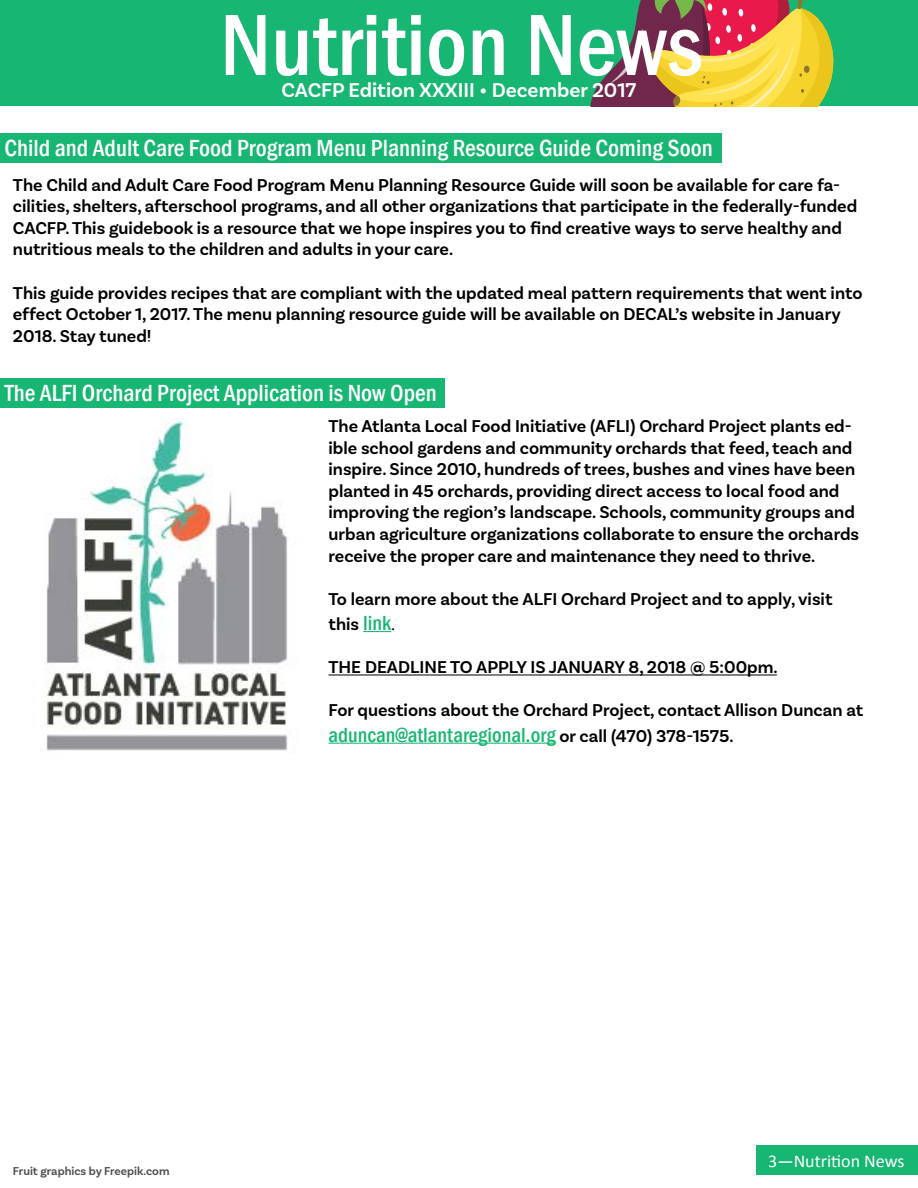
<style>
.page{position:relative;width:918px;height:1188px;background:#fff}
.page>*{position:absolute;margin:0;border:0;box-sizing:border-box;transform-origin:0 0}
.t1{font:500 condensed 90px "Franklin Gothic";color:#fff}
.t2{font:500 condensed 24px "Franklin Gothic";color:#fff}
.t3{font:500 condensed 21px "Franklin Gothic";color:#17b673}
.t4{font:600 21px "Basic Sans";color:#fff}
.t5{font:600 18px/21.6px "Basic Sans";color:#000}
.t6{font:18px "Calibri";color:#fff}
.t7{font:600 12px "Basic Sans";color:#4d4d4f}
.s1{font-family:"Franklin Gothic";font-weight:500;font-stretch:condensed;font-size:21px;color:#17b673}
.s2{font-family:"Minion Pro";font-weight:400}
.s3{font-family:"Basic Sans";font-weight:600;font-stretch:normal;font-size:18px;color:#000}
</style>
<div class="page">
<div style="left:0;top:0;width:918px;height:106px;background:#17b673"></div>
<svg style="left:590px;top:0;width:243px;height:106px"></svg>
<div style="left:756px;top:1145px;width:156px;height:29px;background:#17b673"></div>
<div style="left:762px;top:1145px;width:156px;height:29px;background:#17b673"></div>
<img style="left:44px;top:418px;width:244px;height:333px">
<svg style="left:363px;top:631px;width:28px;height:1px"></svg>
<hr style="left:328px;top:675px;width:449px;height:1px;background:#000">
<hr style="left:328px;top:743px;width:228px;height:1px;background:#17b673">
<div style="left:0;top:133px;width:721px;height:30px;background:#17b673"></div>
<div style="left:0;top:378px;width:445px;height:30px;background:#17b673"></div>
<h1 class="t1" style="left:220px;top:-14px;width:484px">Nutrition News</h1>
<p class="t4" style="left:282px;top:77px;width:356px">CACFP Edition XXXIII • December 2017</p>
<h2 class="t2" style="left:4px;top:133px;width:710px">Child and Adult Care Food Program Menu Planning Resource Guide Coming Soon</h2>
<p class="t5" style="left:13px;top:174px;width:846px">The Child and Adult Care Food Program Menu Planning Resource Guide will soon be available for care fa&shy;cilities, shelters, afterschool programs, and all other organizations that participate in the federally-funded CACFP. This guidebook is a resource that we hope inspires you to find creative ways to serve healthy and nutritious meals to the children and adults in your care.</p>
<p class="t5" style="left:13px;top:282px;width:851px">This guide provides recipes that are compliant with the updated meal pattern requirements that went into effect October 1, 2017. The menu planning resource guide will be available on DECAL’s website in January<br>2018. Stay tuned!</p>
<h2 class="t2" style="left:5px;top:378px;width:434px">The ALFI Orchard Project Application is Now Open</h2>
<p class="t5" style="left:328px;top:415px;width:532px">The Atlanta Local Food Initiative (AFLI) Orchard Project plants ed&shy;ible school gardens and community orchards that feed, teach and inspire. Since 2010, hundreds of trees, bushes and vines have been planted in 45 orchards, providing direct access to local food and improving the region’s landscape. Schools, community groups and urban agriculture organizations collaborate to ensure the orchards receive the proper care and maintenance they need to thrive.</p>
<p class="t5" style="left:328px;top:586px;width:506px;line-height:25.2px">To learn more about the ALFI Orchard Project and to apply, visit this <span class="s1">link</span><span class="s2">.</span></p>
<p class="t5" style="left:328px;top:656px;width:451px">THE DEADLINE TO APPLY IS JANUARY 8, 2018 @ 5:00pm.</p>
<p class="t5" style="left:328px;top:700px;width:536px">For questions about the Orchard Project, contact Allison Duncan at</p>
<p class="t3" style="left:328px;top:721px;width:407px">aduncan@atlantaregional.org <span class="s3">or call (470) 378-1575.</span></p>
<p class="t7" style="left:13px;top:1163px;width:158px">Fruit graphics by Freepik.com</p>
<p class="t6" style="left:768px;top:1149px;width:138px">3—Nutrition News</p>
</div>
